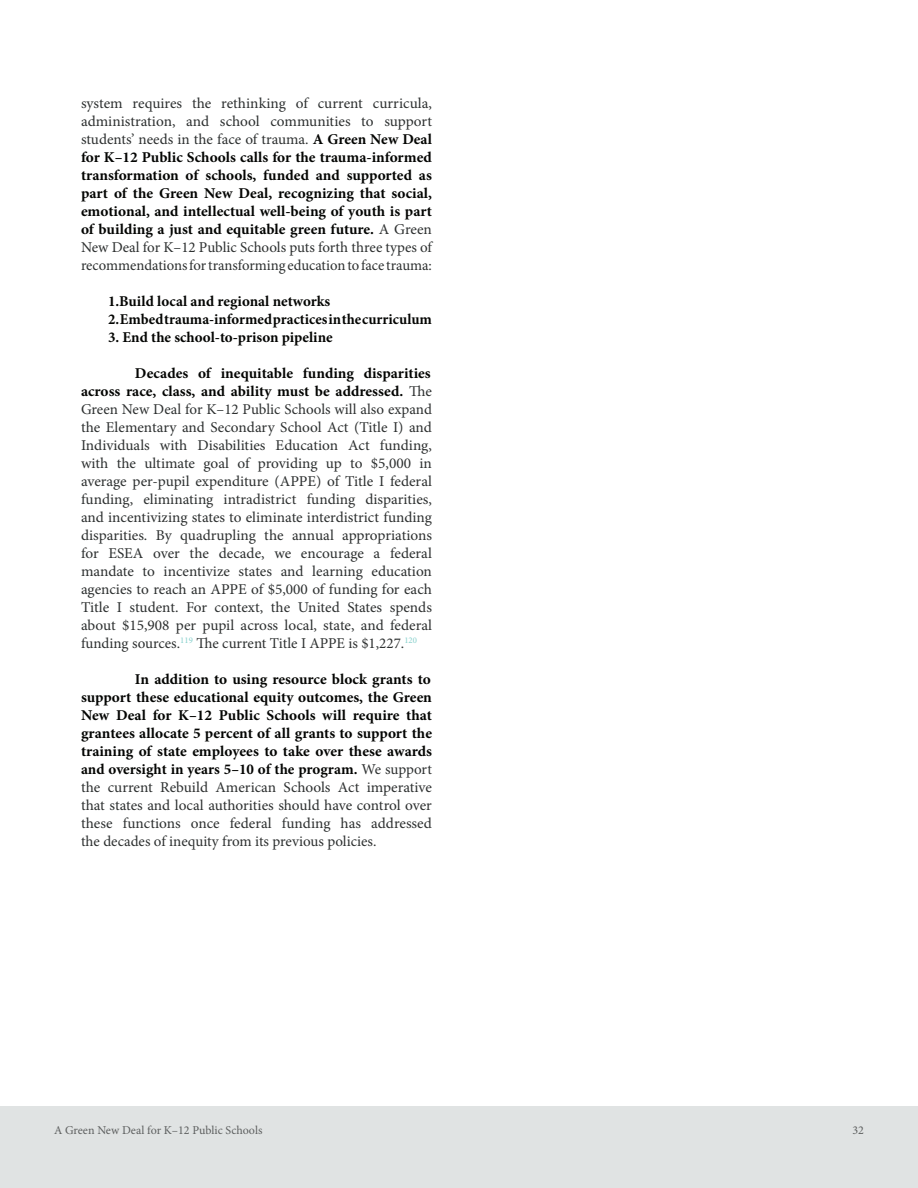
<style>
.page{position:relative;width:918px;height:1188px;background:#fff}
.page>*{position:absolute;margin:0;border:0;box-sizing:border-box;transform-origin:0 0}
.t1{font:700 15px/18px "Minion Pro";color:#040503;text-align:justify}
.t2{font:15px/18px "Minion Pro";color:#2d3030;text-align:justify}
.t3{font:12px "Minion Pro";color:#5d5f5f}
.s1{font-weight:400;color:#2d3030}
.s2{font-weight:700;color:#040503}
</style>
<div class="page">
<div style="left:0;top:1107px;width:918px;height:81px;background:#e0e3e3"></div>
<p class="t1" style="left:81px;top:94px;width:353px"><span class="s1">system requires the rethinking of current curricula, administration, and school communities to support students’ needs in the face of trauma.</span> A Green New Deal for K–12 Public Schools calls for the trauma-informed transformation of schools, funded and supported as part of the Green New Deal, recognizing that social, emotional, and intellectual well-being of youth is part of building a just and equitable green future. <span class="s1">A Green New Deal for K–12 Public Schools puts forth three types of recommendations for transforming education to face trauma:</span></p>
<p class="t1" style="left:108px;top:292px;width:224px">1.Build local and regional networks</p>
<p class="t1" style="left:108px;top:310px;width:326px">2. Embed trauma-informed practices in the curriculum</p>
<p class="t1" style="left:108px;top:328px;width:226px">3. End the school-to-prison pipeline</p>
<p class="t2" style="left:81px;top:364px;width:353px;text-indent:54px"><span class="s2">Decades of inequitable funding disparities across race, class, and ability must be addressed.</span> The Green New Deal for K–12 Public Schools will also expand the Elementary and Secondary School Act (Title I) and Individuals with Disabilities Education Act funding, with the ultimate goal of providing up to $5,000 in average per-pupil expenditure (APPE) of Title I federal funding, eliminating intradistrict funding disparities, and incentivizing states to eliminate interdistrict funding disparities. By quadrupling the annual appropriations for ESEA over the decade, we encourage a federal mandate to incentivize states and learning education agencies to reach an APPE of $5,000 of funding for each Title I student. For context, the United States spends about $15,908 per pupil across local, state, and federal funding sources.<sup>119</sup> The current Title I APPE is $1,227.<sup>120</sup></p>
<p class="t1" style="left:81px;top:670px;width:353px;text-indent:54px">In addition to using resource block grants to support these educational equity outcomes, the Green New Deal for K–12 Public Schools will require that grantees allocate 5 percent of all grants to support the training of state employees to take over these awards and oversight in years 5–10 of the program. <span class="s1">We support the current Rebuild American Schools Act imperative that states and local authorities should have control over these functions once federal funding has addressed the decades of inequity from its previous policies.</span></p>
<p class="t3" style="left:54px;top:1122px;width:210px">A Green New Deal for K–12 Public Schools</p>
<p class="t3" style="left:852px;top:1122px;width:13px">32</p>
</div>
